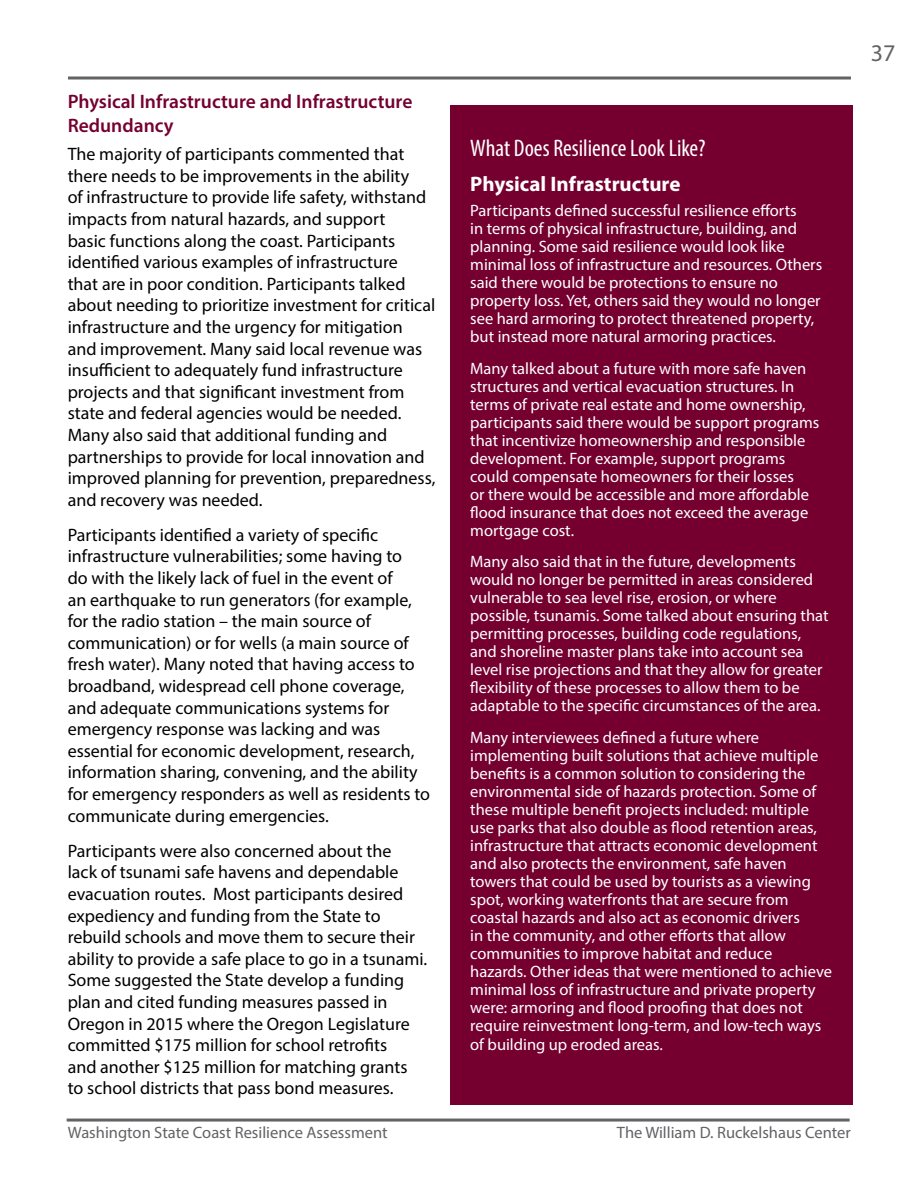
<style>
.page{position:relative;width:918px;height:1188px;background:#fff}
.page>*{position:absolute;margin:0;border:0;box-sizing:border-box;transform-origin:0 0}
.t1{font:condensed 24px "Myriad Pro";color:#fff}
.t2{font:24px "Myriad Pro";color:#636366}
.t3{font:700 21px "Myriad Pro";color:#fff}
.t4{font:600 19.5px/23.4px "Myriad Pro";color:#750030}
.t5{font:18px/21.6px "Myriad Pro";color:#000}
.t6{font:16.5px/18px "Myriad Pro";color:#fff}
.t7{font:16.5px "Myriad Pro";color:#636366}
</style>
<div class="page">
<svg style="left:68px;top:76px;width:783px;height:4px;background:#89898c"></svg>
<hr style="left:67px;top:1119px;width:783px;height:3px;background:#636366">
<div style="left:450px;top:105px;width:402px;height:1000px;background:#750030"></div>
<p class="t4" style="left:68px;top:90px;width:346px">Physical Infrastructure and Infrastructure<br>Redundancy</p>
<p class="t5" style="left:68px;top:143px;width:369px">The majority of participants commented that there needs to be improvements in the ability<br>of infrastructure to provide life safety, withstand impacts from natural hazards, and support<br>basic functions along the coast. Participants identified various examples of infrastructure<br>that are in poor condition. Participants talked about needing to prioritize investment for critical infrastructure and the urgency for mitigation and improvement. Many said local revenue was insufficient to adequately fund infrastructure projects and that significant investment from state and federal agencies would be needed.<br>Many also said that additional funding and partnerships to provide for local innovation and improved planning for prevention, preparedness, and recovery was needed.</p>
<p class="t5" style="left:68px;top:524px;width:364px">Participants identified a variety of specific infrastructure vulnerabilities; some having to<br>do with the likely lack of fuel in the event of<br>an earthquake to run generators (for example, for the radio station – the main source of communication) or for wells (a main source of fresh water). Many noted that having access to broadband, widespread cell phone coverage, and adequate communications systems for emergency response was lacking and was essential for economic development, research, information sharing, convening, and the ability for emergency responders as well as residents to communicate during emergencies.</p>
<p class="t5" style="left:68px;top:840px;width:361px">Participants were also concerned about the<br>lack of tsunami safe havens and dependable evacuation routes. Most participants desired expediency and funding from the State to rebuild schools and move them to secure their ability to provide a safe place to go in a tsunami.<br>Some suggested the State develop a funding plan and cited funding measures passed in Oregon in 2015 where the Oregon Legislature committed $175 million for school retrofits<br>and another $125 million for matching grants to school districts that pass bond measures.</p>
<p class="t1" style="left:470px;top:133px;width:237px">What Does Resilience Look Like?</p>
<p class="t3" style="left:470px;top:170px;width:212px">Physical Infrastructure</p>
<p class="t6" style="left:470px;top:201px;width:353px">Participants defined successful resilience efforts<br>in terms of physical infrastructure, building, and planning. Some said resilience would look like minimal loss of infrastructure and resources. Others said there would be protections to ensure no property loss. Yet, others said they would no longer see hard armoring to protect threatened property, but instead more natural armoring practices.</p>
<p class="t6" style="left:470px;top:359px;width:351px">Many talked about a future with more safe haven structures and vertical evacuation structures. In terms of private real estate and home ownership, participants said there would be support programs that incentivize homeownership and responsible development. For example, support programs could compensate homeowners for their losses<br>or there would be accessible and more affordable flood insurance that does not exceed the average mortgage cost.</p>
<p class="t6" style="left:470px;top:552px;width:360px">Many also said that in the future, developments would no longer be permitted in areas considered vulnerable to sea level rise, erosion, or where possible, tsunamis. Some talked about ensuring that permitting processes, building code regulations, and shoreline master plans take into account sea level rise projections and that they allow for greater flexibility of these processes to allow them to be adaptable to the specific circumstances of the area.</p>
<p class="t6" style="left:470px;top:728px;width:363px">Many interviewees defined a future where implementing built solutions that achieve multiple benefits is a common solution to considering the environmental side of hazards protection. Some of these multiple benefit projects included: multiple use parks that also double as flood retention areas, infrastructure that attracts economic development and also protects the environment, safe haven towers that could be used by tourists as a viewing spot, working waterfronts that are secure from coastal hazards and also act as economic drivers<br>in the community, and other efforts that allow communities to improve habitat and reduce hazards. Other ideas that were mentioned to achieve minimal loss of infrastructure and private property were: armoring and flood proofing that does not require reinvestment long-term, and low-tech ways</p>
<p class="t6" style="left:470px;top:1036px;width:194px">of building up eroded areas.</p>
<p class="t7" style="left:68px;top:1123px;width:321px">Washington State Coast Resilience Assessment</p>
<p class="t7" style="left:617px;top:1123px;width:235px">The William D. Ruckelshaus Center</p>
<p class="t2" style="left:871px;top:38px;width:26px">37</p>
</div>
